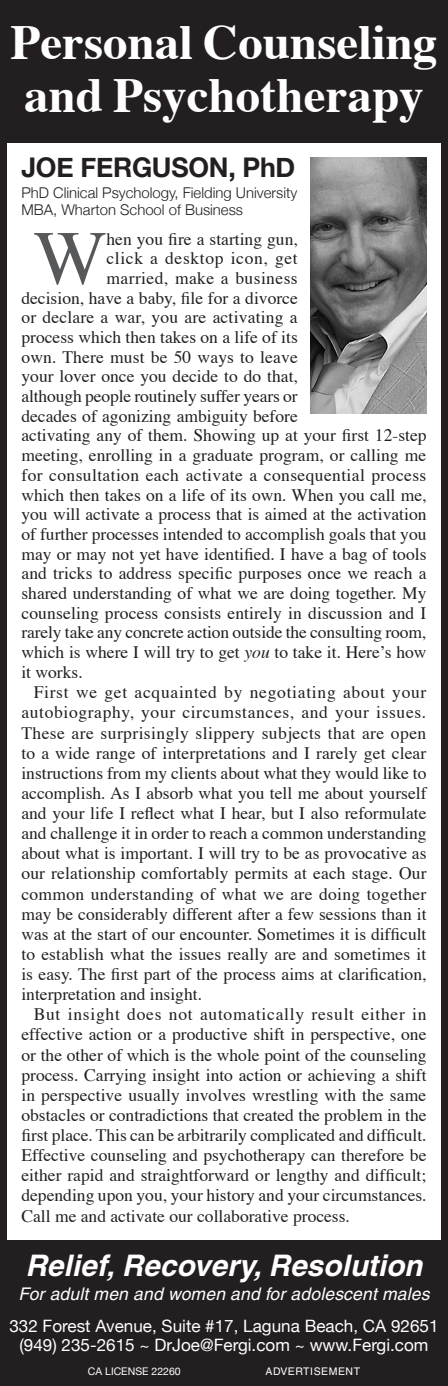
<style>
.page{position:relative;width:448px;height:1386px;background:#fff}
.page>*{position:absolute;margin:0;border:0;box-sizing:border-box;transform-origin:0 0}
.t1{font:77px "Times";color:#57585a}
.t2{font:700 49px/52.5px "Times";color:#fff}
.t3{font:italic 700 29.75px "Helvetica";color:#fff}
.t4{font:700 27.12px "Helvetica Neue";letter-spacing:-.01em;color:#231f20}
.t5{font:17.5px "Times";color:#231f20}
.t6{font:17.5px "Times";letter-spacing:.02em;color:#231f20}
.t7{font:17.5px "Times";letter-spacing:.04em;color:#231f20}
.t8{font:17.5px "Times";letter-spacing:.025em;color:#231f20}
.t9{font:17.5px "Times";letter-spacing:.035em;color:#231f20}
.t10{font:italic 17.5px "Helvetica";letter-spacing:.01em;color:#fff}
.t11{font:17.15px/19.2px "Helvetica Neue";color:#fff;text-align:center}
.t12{font:300 14.88px/17.5px "Helvetica Neue";color:#231f20}
.t13{font:10.5px "Helvetica Neue";color:#fff}
.t14{font:10.5px "Helvetica";letter-spacing:.05em;color:#fff}
.s1{font-style:italic}
</style>
<div class="page">
<div style="left:0;top:0;width:447px;height:1386px;border:7px solid #231f20"></div>
<div style="left:1px;top:1241px;width:446px;height:145px;background:#231f20"></div>
<div style="left:1px;top:6px;width:446px;height:137px;background:#231f20"></div>
<img style="left:310px;top:157px;width:116px;height:257px">
<h2 class="t2" style="left:10px;top:11px;width:428px">Personal Counseling and Psychotherapy</h2>
<h3 class="t4" style="left:21px;top:150px;width:275px">JOE FERGUSON, PHD</h3>
<p class="t12" style="left:21px;top:183px;width:277px">PhD Clinical Psychology, Fielding University<br>MBA, Wharton School of Business</p>
<h1 class="t1" style="left:34px;top:186px;width:74px">W</h1>
<p class="t5" style="left:106px;top:222px;width:193px">hen you fire a starting gun,</p>
<p class="t9" style="left:106px;top:242px;width:192px">click a desktop icon, get</p>
<p class="t8" style="left:106px;top:262px;width:192px">married, make a business</p>
<p class="t5" style="left:21px;top:281px;width:278px">decision, have a baby, file for a divorce</p>
<p class="t5" style="left:21px;top:301px;width:277px">or declare a war, you are activating a</p>
<p class="t5" style="left:21px;top:321px;width:277px">process which then takes on a life of its</p>
<p class="t5" style="left:21px;top:341px;width:277px">own. There must be 50 ways to leave</p>
<p class="t5" style="left:21px;top:360px;width:278px">your lover once you decide to do that,</p>
<p class="t5" style="left:21px;top:380px;width:277px">although people routinely suffer years or</p>
<p class="t5" style="left:21px;top:400px;width:277px">decades of agonizing ambiguity before</p>
<p class="t5" style="left:21px;top:419px;width:406px">activating any of them. Showing up at your first 12-step</p>
<p class="t5" style="left:21px;top:439px;width:406px">meeting, enrolling in a graduate program, or calling me</p>
<p class="t6" style="left:21px;top:459px;width:406px">for consultation each activate a consequential process</p>
<p class="t5" style="left:21px;top:478px;width:406px">which then takes on a life of its own. When you call me,</p>
<p class="t5" style="left:21px;top:498px;width:406px">you will activate a process that is aimed at the activation</p>
<p class="t5" style="left:21px;top:518px;width:406px">of further processes intended to accomplish goals that you</p>
<p class="t5" style="left:21px;top:537px;width:406px">may or may not yet have identified. I have a bag of tools</p>
<p class="t5" style="left:21px;top:557px;width:406px">and tricks to address specific purposes once we reach a</p>
<p class="t5" style="left:21px;top:577px;width:406px">shared understanding of what we are doing together. My</p>
<p class="t5" style="left:21px;top:596px;width:406px">counseling process consists entirely in discussion and I</p>
<p class="t5" style="left:21px;top:616px;width:406px">rarely take any concrete action outside the consulting room,</p>
<p class="t5" style="left:21px;top:636px;width:406px">which is where I will try to get <span class="s1">you</span> to take it. Here’s how</p>
<p class="t5" style="left:21px;top:656px;width:63px">it works.</p>
<p class="t7" style="left:34px;top:676px;width:394px">First we get acquainted by negotiating about your</p>
<p class="t9" style="left:21px;top:696px;width:406px">autobiography, your circumstances, and your issues.</p>
<p class="t8" style="left:21px;top:716px;width:406px">These are surprisingly slippery subjects that are open</p>
<p class="t5" style="left:21px;top:736px;width:406px">to a wide range of interpretations and I rarely get clear</p>
<p class="t5" style="left:21px;top:757px;width:406px">instructions from my clients about what they would like to</p>
<p class="t5" style="left:21px;top:777px;width:406px">accomplish. As I absorb what you tell me about yourself</p>
<p class="t5" style="left:21px;top:797px;width:406px">and your life I reflect what I hear, but I also reformulate</p>
<p class="t5" style="left:21px;top:817px;width:406px">and challenge it in order to reach a common understanding</p>
<p class="t5" style="left:21px;top:837px;width:406px">about what is important. I will try to be as provocative as</p>
<p class="t5" style="left:21px;top:857px;width:406px">our relationship comfortably permits at each stage. Our</p>
<p class="t6" style="left:21px;top:877px;width:406px">common understanding of what we are doing together</p>
<p class="t5" style="left:21px;top:897px;width:406px">may be considerably different after a few sessions than it</p>
<p class="t5" style="left:21px;top:918px;width:406px">was at the start of our encounter. Sometimes it is difficult</p>
<p class="t5" style="left:21px;top:938px;width:406px">to establish what the issues really are and sometimes it</p>
<p class="t5" style="left:21px;top:958px;width:406px">is easy. The first part of the process aims at clarification,</p>
<p class="t5" style="left:21px;top:978px;width:182px">interpretation and insight.</p>
<p class="t7" style="left:34px;top:998px;width:394px">But insight does not automatically result either in</p>
<p class="t5" style="left:21px;top:1018px;width:406px">effective action or a productive shift in perspective, one</p>
<p class="t5" style="left:21px;top:1038px;width:406px">or the other of which is the whole point of the counseling</p>
<p class="t5" style="left:21px;top:1058px;width:406px">process. Carrying insight into action or achieving a shift</p>
<p class="t5" style="left:21px;top:1079px;width:406px">in perspective usually involves wrestling with the same</p>
<p class="t5" style="left:21px;top:1099px;width:406px">obstacles or contradictions that created the problem in the</p>
<p class="t5" style="left:21px;top:1119px;width:406px">first place. This can be arbitrarily complicated and difficult.</p>
<p class="t5" style="left:21px;top:1139px;width:406px">Effective counseling and psychotherapy can therefore be</p>
<p class="t5" style="left:21px;top:1159px;width:406px">either rapid and straightforward or lengthy and difficult;</p>
<p class="t5" style="left:21px;top:1179px;width:406px">depending upon you, your history and your circumstances.</p>
<p class="t5" style="left:21px;top:1199px;width:330px">Call me and activate our collaborative process.</p>
<h3 class="t3" style="left:25px;top:1247px;width:398px">Relief, Recovery, Resolution</h3>
<p class="t10" style="left:18px;top:1284px;width:412px">For adult men and women and for adolescent males</p>
<p class="t11" style="left:9px;top:1316px;width:430px">332 Forest Avenue, Suite #17, Laguna Beach, CA 92651 (949) 235-2615 ~ DrJoe@Fergi.com ~ www.Fergi.com</p>
<p class="t13" style="left:88px;top:1365px;width:94px">CA LICENSE 22260</p>
<p class="t14" style="left:265px;top:1366px;width:96px">ADVERTISEMENT</p>
</div>
